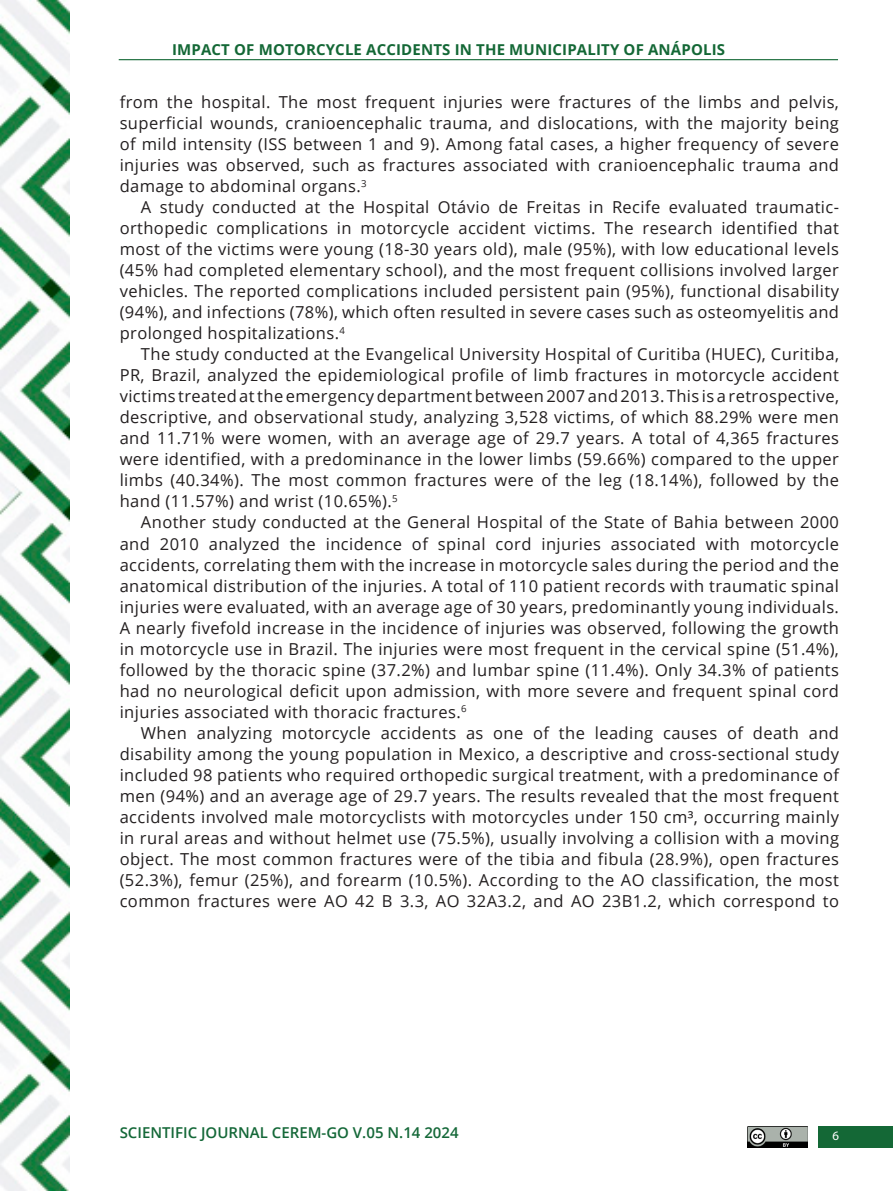
<style>
.page{position:relative;width:893px;height:1191px;background:#fff}
.page>*{position:absolute;margin:0;border:0;box-sizing:border-box;transform-origin:0 0}
.t1{font:18px "Myriad Arabic";color:#fff}
.t2{font:16.5px/21px "Open Sans";letter-spacing:.025em;color:#231f20;text-align:justify}
.t3{font:700 15px "Open Sans";letter-spacing:.01em;color:#146836}
.t4{font:600 15px "Open Sans";color:#146838}
</style>
<div class="page">
<div style="left:818px;top:1126px;width:75px;height:21px;background:#146836"></div>
<img style="left:0;top:0;width:69px;height:1191px">
<img style="left:747px;top:1126px;width:60px;height:21px">
<hr style="left:119px;top:59px;width:719px;height:1px;background:#146836">
<p class="t3" style="left:172px;top:39px;width:554px">IMPACT OF MOTORCYCLE ACCIDENTS IN THE MUNICIPALITY OF ANÁPOLIS</p>
<p class="t2" style="left:120px;top:91px;width:721px">from the hospital. The most frequent injuries were fractures of the limbs and pelvis, superficial wounds, cranioencephalic trauma, and dislocations, with the majority being of mild intensity (ISS between 1 and 9). Among fatal cases, a higher frequency of severe injuries was observed, such as fractures associated with cranioencephalic trauma and damage to abdominal organs.<sup>3</sup></p>
<p class="t2" style="left:120px;top:196px;width:721px;text-indent:21px">A study conducted at the Hospital Otávio de Freitas in Recife evaluated traumatic&shy;orthopedic complications in motorcycle accident victims. The research identified that most of the victims were young (18-30 years old), male (95%), with low educational levels (45% had completed elementary school), and the most frequent collisions involved larger vehicles. The reported complications included persistent pain (95%), functional disability (94%), and infections (78%), which often resulted in severe cases such as osteomyelitis and prolonged hospitalizations.<sup>4</sup></p>
<p class="t2" style="left:120px;top:343px;width:721px;text-indent:21px">The study conducted at the Evangelical University Hospital of Curitiba (HUEC), Curitiba, PR, Brazil, analyzed the epidemiological profile of limb fractures in motorcycle accident victims treated at the emergency department between 2007 and 2013. This is a retrospective, descriptive, and observational study, analyzing 3,528 victims, of which 88.29% were men and 11.71% were women, with an average age of 29.7 years. A total of 4,365 fractures were identified, with a predominance in the lower limbs (59.66%) compared to the upper limbs (40.34%). The most common fractures were of the leg (18.14%), followed by the hand (11.57%) and wrist (10.65%).<sup>5</sup></p>
<p class="t2" style="left:120px;top:511px;width:721px;text-indent:21px">Another study conducted at the General Hospital of the State of Bahia between 2000 and 2010 analyzed the incidence of spinal cord injuries associated with motorcycle accidents, correlating them with the increase in motorcycle sales during the period and the anatomical distribution of the injuries. A total of 110 patient records with traumatic spinal injuries were evaluated, with an average age of 30 years, predominantly young individuals.<br>A nearly fivefold increase in the incidence of injuries was observed, following the growth in motorcycle use in Brazil. The injuries were most frequent in the cervical spine (51.4%), followed by the thoracic spine (37.2%) and lumbar spine (11.4%). Only 34.3% of patients had no neurological deficit upon admission, with more severe and frequent spinal cord injuries associated with thoracic fractures.<sup>6</sup></p>
<p class="t2" style="left:120px;top:721px;width:721px;text-indent:21px">When analyzing motorcycle accidents as one of the leading causes of death and disability among the young population in Mexico, a descriptive and cross-sectional study included 98 patients who required orthopedic surgical treatment, with a predominance of men (94%) and an average age of 29.7 years. The results revealed that the most frequent accidents involved male motorcyclists with motorcycles under 150 cm³, occurring mainly in rural areas and without helmet use (75.5%), usually involving a collision with a moving object. The most common fractures were of the tibia and fibula (28.9%), open fractures (52.3%), femur (25%), and forearm (10.5%). According to the AO classification, the most common fractures were AO 42 B 3.3, AO 32A3.2, and AO 23B1.2, which correspond to</p>
<p class="t4" style="left:120px;top:1122px;width:340px">SCIENTIFIC JOURNAL CEREM-GO V.05 N.14 2024</p>
<p class="t1" style="left:832px;top:1123px;width:8px">6</p>
</div>
